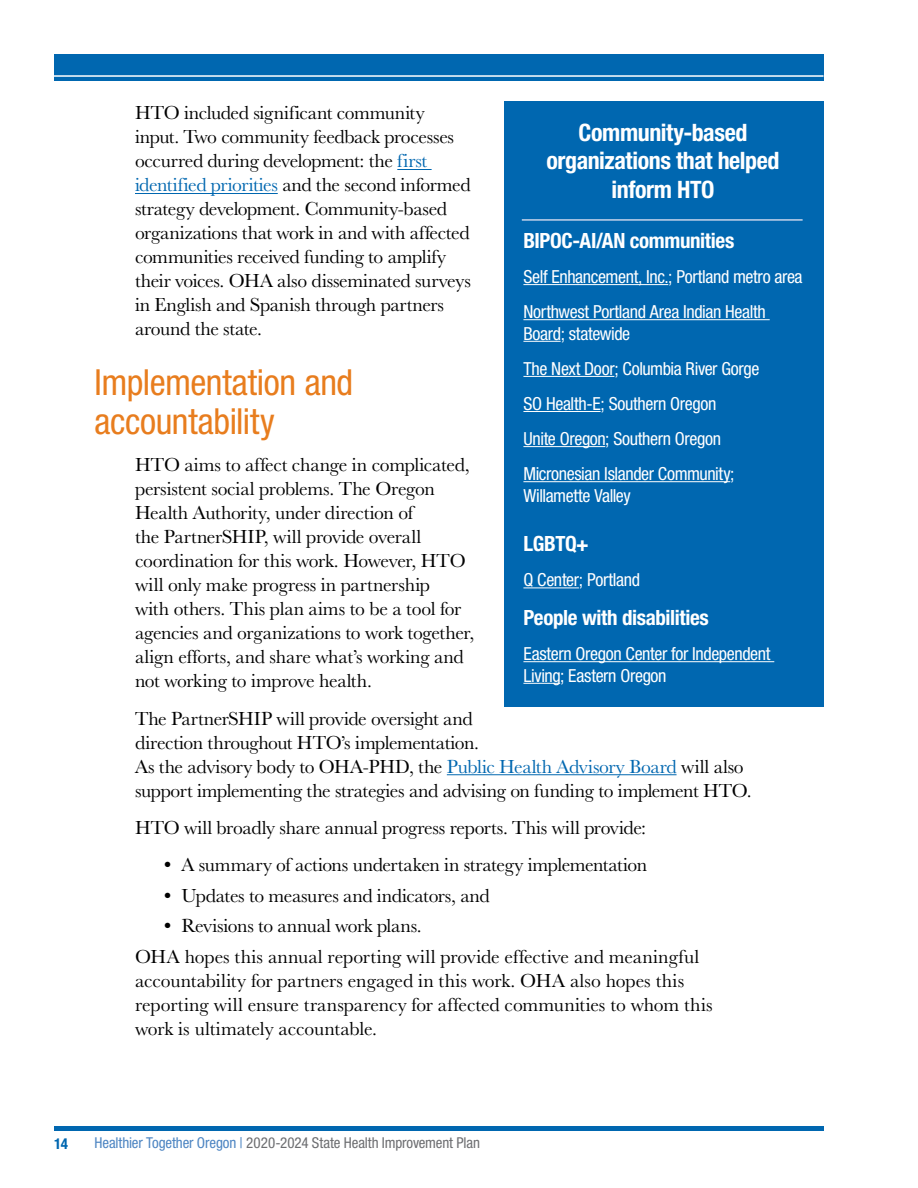
<style>
.page{position:relative;width:918px;height:1188px;background:#fff}
.page>*{position:absolute;margin:0;border:0;box-sizing:border-box;transform-origin:0 0}
.t1{font:condensed 36px/39px "Helvetica Neue LT Std";letter-spacing:-.01em;color:#e87d1e}
.Body{font:700 condensed 24px/28.8px "Helvetica Neue LT Std";letter-spacing:-.015em;color:#fff;text-align:center}
.Body-2{font:700 condensed 21px "Helvetica Neue LT Std";letter-spacing:-.015em;color:#fff}
.Body-3{font:19.5px/24px "Baskerville URW";letter-spacing:-.015em;color:#000}
.Body-4{font:condensed 18px/21.6px "Helvetica Neue LT Std";letter-spacing:-.02em;color:#fff}
.t2{font:condensed 15px "Helvetica Neue LT Std";letter-spacing:-.01em;color:#6d6e71}
.t3{font:700 condensed 15px "Helvetica Neue LT Std";color:#0067b0}
.s1{color:#0067b0}
.s2{color:#4d85c2}
</style>
<div class="page">
<div style="left:54px;top:54px;width:769px;height:27px;background:#0067b0"></div>
<div style="left:54px;top:1126px;width:769px;height:5px;background:#0067b0"></div>
<hr style="left:397px;top:169px;width:35px;height:1px;background:#0067b0">
<hr style="left:135px;top:193px;width:143px;height:1px;background:#0067b0">
<hr style="left:447px;top:774px;width:230px;height:1px;background:#0067b0">
<div style="left:504px;top:102px;width:320px;height:605px;background:#0067b0"></div>
<hr style="left:523px;top:284px;width:145px;height:1px;background:#fff">
<hr style="left:523px;top:319px;width:247px;height:1px;background:#fff">
<hr style="left:523px;top:341px;width:38px;height:1px;background:#fff">
<hr style="left:523px;top:376px;width:91px;height:1px;background:#fff">
<hr style="left:523px;top:411px;width:78px;height:1px;background:#fff">
<hr style="left:523px;top:446px;width:82px;height:1px;background:#fff">
<hr style="left:523px;top:481px;width:207px;height:1px;background:#fff">
<hr style="left:523px;top:587px;width:56px;height:1px;background:#fff">
<hr style="left:523px;top:661px;width:251px;height:1px;background:#fff">
<hr style="left:523px;top:683px;width:37px;height:1px;background:#fff">
<hr style="left:522px;top:219px;width:281px;height:2px;background:#c5d2ea">
<hr style="left:50px;top:75px;width:774px;height:2px;background:#fff">
<p class="Body-3" style="left:135px;top:101px;width:337px">HTO included significant community input. Two community feedback processes occurred during development: the <span class="s1">first identified priorities</span> and the second informed strategy development. Community-based organizations that work in and with affected communities received funding to amplify their voices. OHA also disseminated surveys in English and Spanish through partners around the state.</p>
<h2 class="t1" style="left:94px;top:362px;width:260px">Implementation and accountability</h2>
<p class="Body-3" style="left:135px;top:453px;width:341px">HTO aims to affect change in complicated, persistent social problems. The Oregon Health Authority, under direction of<br>the PartnerSHIP, will provide overall coordination for this work. However, HTO will only make progress in partnership<br>with others. This plan aims to be a tool for agencies and organizations to work together, align efforts, and share what’s working and not working to improve health.</p>
<p class="Body-3" style="left:135px;top:706px;width:618px">The PartnerSHIP will provide oversight and<br>direction throughout HTO’s implementation.<br>As the advisory body to OHA-PHD, the <span class="s1">Public Health Advisory Board</span> will also support implementing the strategies and advising on funding to implement HTO.</p>
<p class="Body-3" style="left:135px;top:816px;width:513px">HTO will broadly share annual progress reports. This will provide:</p>
<p class="Body-3" style="left:161px;top:853px;width:487px">• A summary of actions undertaken in strategy implementation</p>
<p class="Body-3" style="left:161px;top:884px;width:330px">• Updates to measures and indicators, and</p>
<p class="Body-3" style="left:161px;top:914px;width:262px">• Revisions to annual work plans.</p>
<p class="Body-3" style="left:135px;top:945px;width:579px">OHA hopes this annual reporting will provide effective and meaningful accountability for partners engaged in this work. OHA also hopes this reporting will ensure transparency for affected communities to whom this work is ultimately accountable.</p>
<p class="Body" style="left:547px;top:117px;width:235px">Community-based organizations that helped inform HTO</p>
<p class="Body-2" style="left:523px;top:228px;width:212px">BIPOC-AI/AN communities</p>
<p class="Body-4" style="left:523px;top:266px;width:281px">Self Enhancement, Inc.; Portland metro area</p>
<p class="Body-4" style="left:523px;top:301px;width:244px">Northwest Portland Area Indian Health<br>Board; statewide</p>
<p class="Body-4" style="left:523px;top:357px;width:237px">The Next Door; Columbia River Gorge</p>
<p class="Body-4" style="left:523px;top:392px;width:195px">SO Health-E; Southern Oregon</p>
<p class="Body-4" style="left:523px;top:428px;width:199px">Unite Oregon; Southern Oregon</p>
<p class="Body-4" style="left:523px;top:463px;width:213px">Micronesian Islander Community;<br>Willamette Valley</p>
<p class="Body-2" style="left:523px;top:531px;width:67px">LGBTQ+</p>
<p class="Body-4" style="left:523px;top:569px;width:118px">Q Center; Portland</p>
<p class="Body-2" style="left:523px;top:605px;width:187px">People with disabilities</p>
<p class="Body-4" style="left:523px;top:643px;width:249px">Eastern Oregon Center for Independent<br>Living; Eastern Oregon</p>
<p class="t3" style="left:54px;top:1135px;width:15px">14</p>
<p class="t2" style="left:94px;top:1134px;width:387px"><span class="s2">Healthier Together Oregon |</span> 2020-2024 State Health Improvement Plan</p>
</div>
